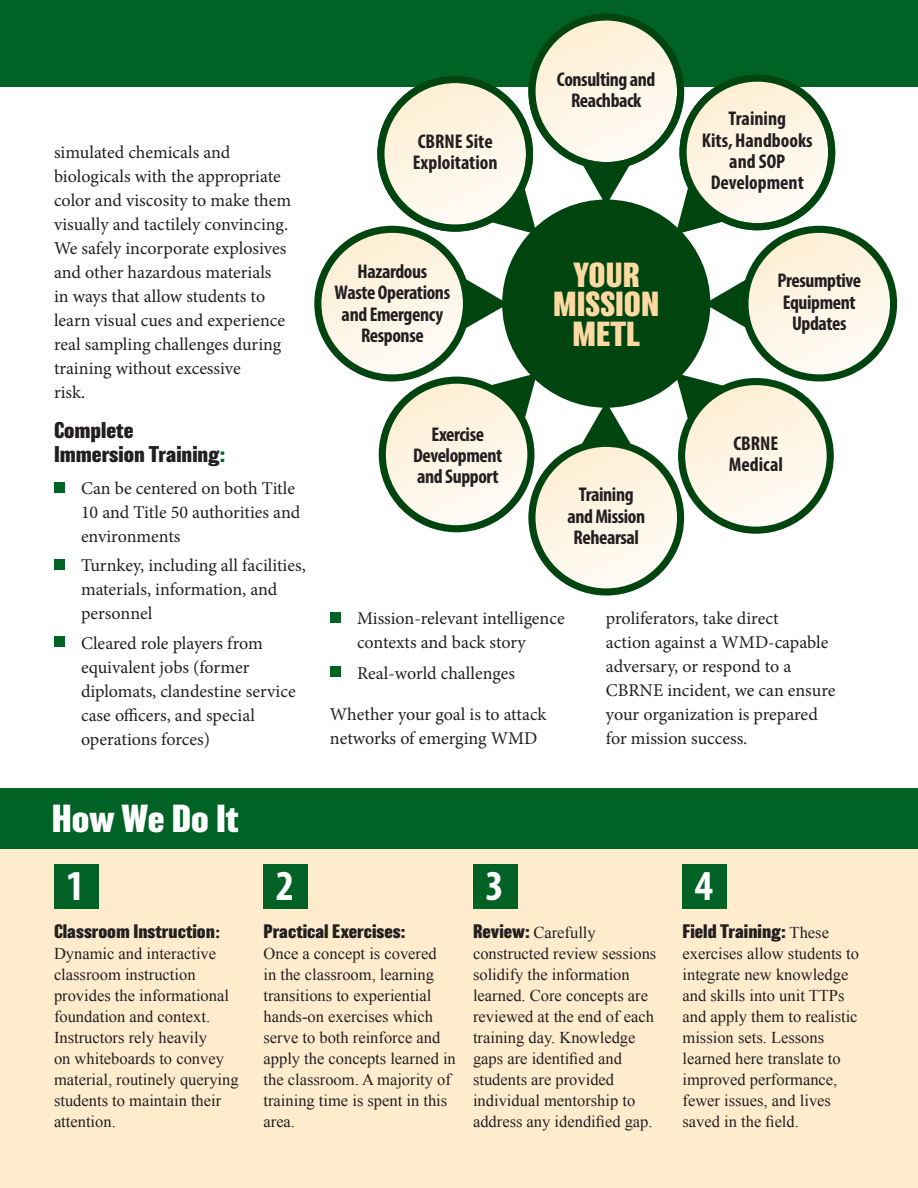
<style>
.page{position:relative;width:918px;height:1188px;background:#fff}
.page>*{position:absolute;margin:0;border:0;box-sizing:border-box;transform-origin:0 0}
.t1{font:700 condensed 42.9px "Myriad Pro";color:#fff}
.t2{font:800 36px "Balboa";color:#fff}
.t3{font:800 32.1px "Balboa";color:#fedaa2}
.Resume_Text{font:800 21px/24px "Balboa";color:#231f20}
.t4{font:700 condensed 19.95px/21.3px "Myriad Pro";letter-spacing:-.02em;color:#231f20;text-align:center}
.t5{font:700 condensed 19.95px/21.3px "Myriad Pro";color:#231f20}
.t6{font:18px/24px "Minion Pro";color:#231f20}
.Resume_Text-2{font:800 18px "Balboa";color:#231f20}
.Resume_Text-3{font:16.5px/21px "Times New Roman";color:#231f20}
.s1{color:#006224}
.s2{font-family:"Times New Roman";font-weight:700}
.s3{font-family:"Balboa";font-weight:800;font-size:18px}
.s4{font-family:"Times New Roman";font-weight:400;font-size:16.5px}
</style>
<div class="page">
<div style="left:0;top:0;width:918px;height:86px;background:#006224"></div>
<svg style="left:532px;top:17px;width:149px;height:149px;fill:#fef4e4"></svg>
<div style="left:528px;top:13px;width:156px;height:156px;border:7px solid #00450f;border-radius:50%"></div>
<svg style="left:318px;top:229px;width:148px;height:149px;fill:#fef4e4"></svg>
<div style="left:314px;top:226px;width:156px;height:156px;border:7px solid #00450f;border-radius:50%"></div>
<svg style="left:745px;top:229px;width:149px;height:149px;fill:#fef4e4"></svg>
<div style="left:741px;top:226px;width:156px;height:156px;border:7px solid #00450f;border-radius:50%"></div>
<svg style="left:682px;top:382px;width:148px;height:148px;fill:#fef5e5"></svg>
<div style="left:678px;top:378px;width:156px;height:156px;border:7px solid #00450f;border-radius:50%"></div>
<svg style="left:382px;top:380px;width:149px;height:149px;fill:#fef5e5"></svg>
<div style="left:379px;top:377px;width:155px;height:155px;border:7px solid #00450f;border-radius:50%"></div>
<svg style="left:683px;top:78px;width:149px;height:149px;fill:#fef4e4"></svg>
<div style="left:679px;top:75px;width:156px;height:155px;border:7px solid #00450f;border-radius:50%"></div>
<svg style="left:381px;top:80px;width:149px;height:148px;background:#efead8"></svg>
<div style="left:377px;top:76px;width:156px;height:156px;border:7px solid #00450f;border-radius:50%"></div>
<svg style="left:532px;top:443px;width:149px;height:149px;fill:#fef4e4"></svg>
<div style="left:528px;top:440px;width:156px;height:156px;border:7px solid #00450f;border-radius:50%"></div>
<div style="left:502px;top:200px;width:208px;height:208px;background:#00450f;border-radius:50%"></div>
<svg style="left:582px;top:163px;width:49px;height:40px"></svg>
<svg style="left:582px;top:404px;width:49px;height:40px"></svg>
<svg style="left:466px;top:279px;width:39px;height:49px"></svg>
<svg style="left:707px;top:279px;width:40px;height:49px"></svg>
<svg style="left:489px;top:373px;width:48px;height:48px"></svg>
<svg style="left:676px;top:187px;width:47px;height:47px"></svg>
<svg style="left:489px;top:187px;width:48px;height:47px"></svg>
<svg style="left:675px;top:373px;width:48px;height:48px"></svg>
<div style="left:54px;top:482px;width:11px;height:10px;background:#006224"></div>
<div style="left:54px;top:559px;width:11px;height:11px;background:#006224"></div>
<div style="left:54px;top:637px;width:11px;height:10px;background:#006224"></div>
<div style="left:330px;top:612px;width:11px;height:10px;background:#006224"></div>
<div style="left:330px;top:667px;width:11px;height:10px;background:#006224"></div>
<div style="left:0;top:788px;width:918px;height:400px;background:#feeccd"></div>
<div style="left:54px;top:864px;width:44px;height:44px;background:#006224"></div>
<div style="left:264px;top:864px;width:44px;height:44px;background:#006224"></div>
<div style="left:473px;top:864px;width:44px;height:44px;background:#006224"></div>
<div style="left:683px;top:864px;width:44px;height:44px;background:#006224"></div>
<div style="left:0;top:788px;width:918px;height:61px;background:#006224"></div>
<p class="t6" style="left:54px;top:140px;width:239px">simulated chemicals and biologicals with the appropriate color and viscosity to make them visually and tactilely convincing.<br>We safely incorporate explosives and other hazardous materials<br>in ways that allow students to learn visual cues and experience real sampling challenges during training without excessive<br>risk.</p>
<p class="Resume_Text" style="left:54px;top:419px;width:173px">Complete<br>Immersion Training<span class="s1">:</span></p>
<p class="t6" style="left:81px;top:476px;width:221px">Can be centered on both Title<br>10 and Title 50 authorities and environments</p>
<p class="t6" style="left:81px;top:554px;width:226px">Turnkey, including all facilities, materials, information, and personnel</p>
<p class="t6" style="left:81px;top:631px;width:216px">Cleared role players from equivalent jobs (former diplomats, clandestine service case officers, and special operations forces)</p>
<p class="t2" style="left:52px;top:799px;width:188px">How We Do It</p>
<p class="t5" style="left:413px;top:130px;width:86px">CBRNE Site<br>Exploitation</p>
<p class="t4" style="left:557px;top:68px;width:100px">Consulting and<br>Reachback</p>
<p class="t5" style="left:702px;top:108px;width:112px;text-align:center">Training<br>Kits, Handbooks and SOP<br>Development</p>
<p class="t3" style="left:573px;top:257px;width:68px">YOUR</p>
<p class="t3" style="left:553px;top:287px;width:107px">MISSION</p>
<p class="t3" style="left:573px;top:316px;width:69px">METL</p>
<p class="t4" style="left:335px;top:260px;width:117px">Hazardous<br>Waste Operations and Emergency<br>Response</p>
<p class="t4" style="left:777px;top:270px;width:85px">Presumptive<br>Equipment<br>Updates</p>
<p class="t4" style="left:432px;top:423px;width:54px">Exercise</p>
<p class="t4" style="left:413px;top:445px;width:91px">Development</p>
<p class="t4" style="left:417px;top:466px;width:83px">and Support</p>
<p class="t4" style="left:567px;top:484px;width:79px">Training and Mission<br>Rehearsal</p>
<p class="t5" style="left:729px;top:432px;width:56px">CBRNE<br>Medical</p>
<p class="t6" style="left:357px;top:606px;width:209px">Mission-relevant intelligence contexts and back story</p>
<p class="t6" style="left:357px;top:661px;width:159px">Real-world challenges</p>
<p class="t6" style="left:330px;top:702px;width:218px">Whether your goal is to attack networks of emerging WMD</p>
<p class="t6" style="left:606px;top:606px;width:231px">proliferators, take direct<br>action against a WMD-capable adversary, or respond to a<br>CBRNE incident, we can ensure your organization is prepared for mission success.</p>
<p class="t1" style="left:66px;top:859px;width:20px">1</p>
<p class="t1" style="left:276px;top:859px;width:20px">2</p>
<p class="t1" style="left:485px;top:859px;width:20px">3</p>
<p class="t1" style="left:695px;top:859px;width:20px">4</p>
<p class="Resume_Text-2" style="left:54px;top:922px;width:168px">Classroom Instruction<span class="s2">:</span></p>
<p class="Resume_Text-3" style="left:54px;top:943px;width:186px">Dynamic and interactive classroom instruction provides the informational foundation and context.<br>Instructors rely heavily<br>on whiteboards to convey material, routinely querying students to maintain their attention.</p>
<p class="Resume_Text-2" style="left:264px;top:922px;width:144px">Practical Exercises:</p>
<p class="Resume_Text-3" style="left:264px;top:943px;width:194px">Once a concept is covered<br>in the classroom, learning transitions to experiential hands-on exercises which serve to both reinforce and apply the concepts learned in the classroom. A majority of training time is spent in this area.</p>
<p class="Resume_Text-3" style="left:473px;top:922px;width:185px"><span class="s3">Review:</span> Carefully constructed review sessions solidify the information learned. Core concepts are reviewed at the end of each training day. Knowledge gaps are identified and students are provided individual mentorship to address any idendified gap.</p>
<p class="Resume_Text-2" style="left:683px;top:922px;width:148px">Field Training: <span class="s4">These</span></p>
<p class="Resume_Text-3" style="left:683px;top:943px;width:178px">exercises allow students to integrate new knowledge and skills into unit TTPs and apply them to realistic mission sets. Lessons learned here translate to improved performance, fewer issues, and lives saved in the field.</p>
</div>
